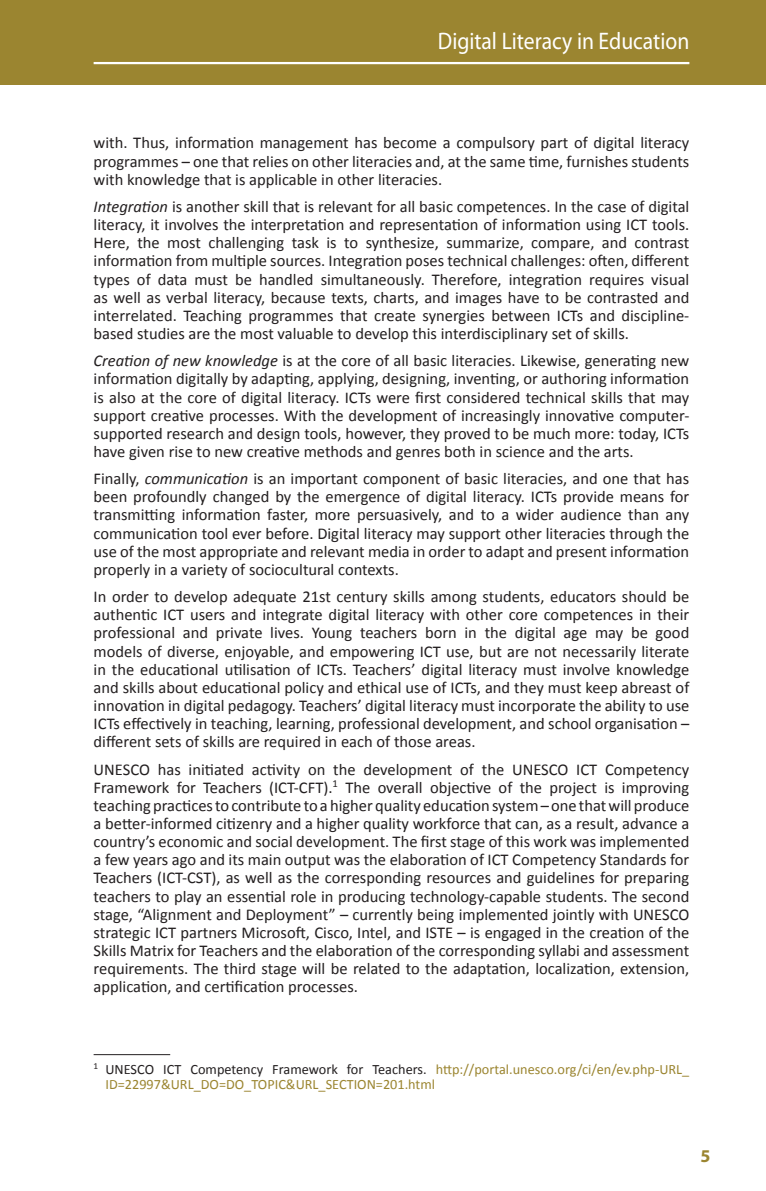
<style>
.page{position:relative;width:766px;height:1191px;background:#fff}
.page>*{position:absolute;margin:0;border:0;box-sizing:border-box;transform-origin:0 0}
.t1{font:24px "Myriad Pro";color:#fff;scale:.9 1}
.t2{font:700 18px "Myriad Pro";color:#9b8530}
.Text{font:16.5px/18.1px "Calibri";color:#231f20;text-align:justify}
.Snoska{font:14.25px/15px "Calibri";color:#9b8530}
.s1{font-style:italic}
.s2{color:#231f20}
</style>
<div class="page">
<div style="left:0;top:0;width:765px;height:85px;background:#9b8530"></div>
<hr style="left:94px;top:62px;width:595px;height:2px;background:#fff">
<hr style="left:94px;top:1054px;width:76px;height:1px;background:#231f20">
<h1 class="t1" style="left:438px;top:26px;width:281px">Digital Literacy in Education</h1>
<p class="Text" style="left:94px;top:133px;width:597px">with. Thus, information management has become a compulsory part of digital literacy programmes – one that relies on other literacies and, at the same time, furnishes students with knowledge that is applicable in other literacies.</p>
<p class="Text" style="left:94px;top:197px;width:597px"><span class="s1">Integration</span> is another skill that is relevant for all basic competences. In the case of digital literacy, it involves the interpretation and representation of information using ICT tools.<br>Here, the most challenging task is to synthesize, summarize, compare, and contrast information from multiple sources. Integration poses technical challenges: often, different types of data must be handled simultaneously. Therefore, integration requires visual as well as verbal literacy, because texts, charts, and images have to be contrasted and interrelated. Teaching programmes that create synergies between ICTs and discipline&shy;based studies are the most valuable to develop this interdisciplinary set of skills.</p>
<p class="Text" style="left:94px;top:351px;width:597px"><span class="s1">Creation of new knowledge</span> is at the core of all basic literacies. Likewise, generating new information digitally by adapting, applying, designing, inventing, or authoring information is also at the core of digital literacy. ICTs were first considered technical skills that may support creative processes. With the development of increasingly innovative computer&shy;supported research and design tools, however, they proved to be much more: today, ICTs have given rise to new creative methods and genres both in science and the arts.</p>
<p class="Text" style="left:94px;top:469px;width:597px">Finally, <span class="s1">communication</span> is an important component of basic literacies, and one that has been profoundly changed by the emergence of digital literacy. ICTs provide means for transmitting information faster, more persuasively, and to a wider audience than any communication tool ever before. Digital literacy may support other literacies through the use of the most appropriate and relevant media in order to adapt and present information properly in a variety of sociocultural contexts.</p>
<p class="Text" style="left:94px;top:587px;width:597px">In order to develop adequate 21st century skills among students, educators should be authentic ICT users and integrate digital literacy with other core competences in their professional and private lives. Young teachers born in the digital age may be good models of diverse, enjoyable, and empowering ICT use, but are not necessarily literate in the educational utilisation of ICTs. Teachers’ digital literacy must involve knowledge and skills about educational policy and ethical use of ICTs, and they must keep abreast of innovation in digital pedagogy. Teachers’ digital literacy must incorporate the ability to use ICTs effectively in teaching, learning, professional development, and school organisation – different sets of skills are required in each of those areas.</p>
<p class="Text" style="left:94px;top:759px;width:597px">UNESCO has initiated activity on the development of the UNESCO ICT Competency Framework for Teachers (ICT-CFT).<sup>1</sup> The overall objective of the project is improving teaching practices to contribute to a higher quality education system – one that will produce a better-informed citizenry and a higher quality workforce that can, as a result, advance a country’s economic and social development. The first stage of this work was implemented a few years ago and its main output was the elaboration of ICT Competency Standards for Teachers (ICT-CST), as well as the corresponding resources and guidelines for preparing teachers to play an essential role in producing technology-capable students. The second stage, “Alignment and Deployment” – currently being implemented jointly with UNESCO strategic ICT partners Microsoft, Cisco, Intel, and ISTE – is engaged in the creation of the Skills Matrix for Teachers and the elaboration of the corresponding syllabi and assessment requirements. The third stage will be related to the adaptation, localization, extension, application, and certification processes.</p>
<p class="Snoska" style="left:105px;top:1061px;width:585px;text-indent:-12px"><sup>1</sup> <span class="s2">UNESCO ICT Competency Framework for Teachers.</span> http://portal.unesco.org/ci/en/ev.php-URL_<br>ID=22997&amp;URL_DO=DO_TOPIC&amp;URL_SECTION=201.html</p>
<p class="t2" style="left:700px;top:1144px;width:11px">5</p>
</div>
